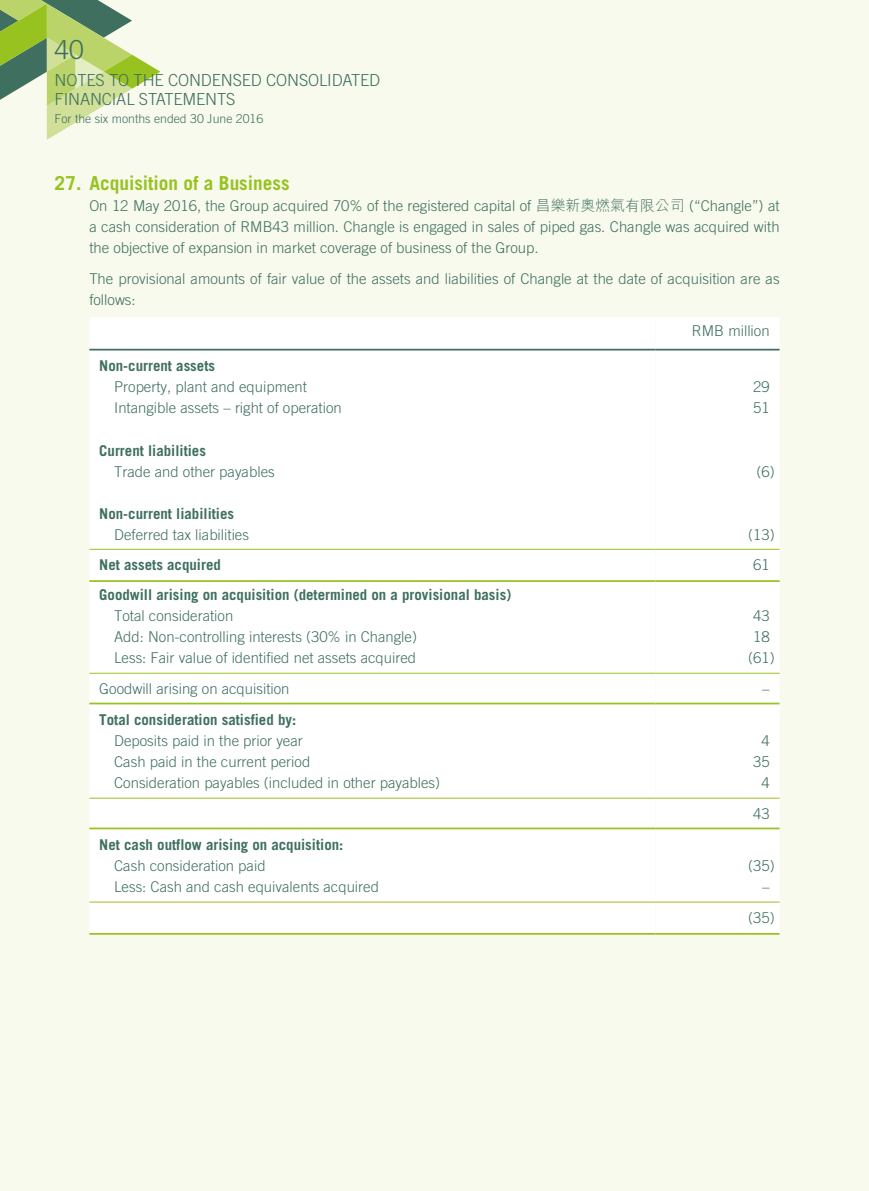
<style>
.page{position:relative;width:869px;height:1191px;background:#fff}
.page>*{position:absolute;margin:0;border:0;box-sizing:border-box;transform-origin:0 0}
.t1{font:300 26.25px "Trade Gothic LT Std";color:#3f6f5f}
.t2{font:700 19.25px "Trade Gothic LT Std";color:#98c21f}
.t3{font:300 16.62px/19.2px "Trade Gothic LT Std";letter-spacing:-.01em;color:#3f6f5f}
.t4{font:300 14.88px/21px "Trade Gothic LT Std";color:#3f6f5f}
.t5{font:700 14.88px "Trade Gothic LT Std";color:#3f6f5f}
.t6{font:300 12.25px "Trade Gothic LT Std";color:#3f6f5f}
.s1{font-family:"M Hei HK Light E Ten B5 H";font-weight:400}
</style>
<div class="page">
<div style="left:0;top:0;width:868px;height:1191px;background:#f7faed"></div>
<svg style="left:0;top:0;width:160px;height:140px"></svg>
<div style="left:89px;top:317px;width:566px;height:616px;background:#fff"></div>
<div style="left:655px;top:317px;width:124px;height:616px;background:#fff"></div>
<hr style="left:89px;top:349px;width:566px;height:1px;background:#3f6f5f">
<hr style="left:655px;top:349px;width:124px;height:1px;background:#3f6f5f">
<hr style="left:89px;top:549px;width:566px;height:1px;background:#98c21f">
<hr style="left:655px;top:549px;width:124px;height:1px;background:#98c21f">
<hr style="left:89px;top:580px;width:566px;height:2px;background:#98c21f">
<hr style="left:655px;top:580px;width:124px;height:2px;background:#98c21f">
<hr style="left:89px;top:673px;width:566px;height:1px;background:#98c21f">
<hr style="left:655px;top:673px;width:124px;height:1px;background:#98c21f">
<hr style="left:89px;top:702px;width:566px;height:2px;background:#98c21f">
<hr style="left:655px;top:702px;width:124px;height:2px;background:#98c21f">
<hr style="left:89px;top:798px;width:566px;height:1px;background:#98c21f">
<hr style="left:655px;top:798px;width:124px;height:1px;background:#98c21f">
<hr style="left:89px;top:827px;width:566px;height:2px;background:#98c21f">
<hr style="left:655px;top:827px;width:124px;height:2px;background:#98c21f">
<hr style="left:89px;top:901px;width:566px;height:1px;background:#98c21f">
<hr style="left:655px;top:901px;width:124px;height:1px;background:#98c21f">
<hr style="left:89px;top:933px;width:566px;height:1px;background:#98c21f">
<hr style="left:655px;top:933px;width:124px;height:1px;background:#98c21f">
<h1 class="t1" style="left:55px;top:40px;width:31px">40</h1>
<p class="t3" style="left:55px;top:72px;width:327px">NOTES TO THE CONDENSED CONSOLIDATED<br>FINANCIAL STATEMENTS</p>
<p class="t6" style="left:55px;top:114px;width:210px">For the six months ended 30 June 2016</p>
<p class="t2" style="left:55px;top:176px;width:236px">27. Acquisition of a Business</p>
<p class="t4" style="left:89px;top:197px;width:691px;text-align:justify">On 12 May 2016, the Group acquired 70% of the registered capital of <span class="s1">昌樂新奧燃氣有限公司</span> (“Changle”) at a cash consideration of RMB43 million. Changle is engaged in sales of piped gas. Changle was acquired with the objective of expansion in market coverage of business of the Group.</p>
<p class="t4" style="left:89px;top:270px;width:691px">The provisional amounts of fair value of the assets and liabilities of Changle at the date of acquisition are as follows:</p>
<p class="t4" style="left:691px;top:321px;width:79px">RMB million</p>
<p class="t5" style="left:99px;top:361px;width:117px">Non-current assets</p>
<p class="t4" style="left:114px;top:378px;width:194px">Property, plant and equipment</p>
<p class="t4" style="left:752px;top:378px;width:18px">29</p>
<p class="t4" style="left:114px;top:399px;width:229px">Intangible assets – right of operation</p>
<p class="t4" style="left:752px;top:399px;width:18px">51</p>
<p class="t5" style="left:99px;top:445px;width:108px">Current liabilities</p>
<p class="t4" style="left:114px;top:462px;width:162px">Trade and other payables</p>
<p class="t4" style="left:756px;top:462px;width:20px">(6)</p>
<p class="t5" style="left:99px;top:508px;width:136px">Non-current liabilities</p>
<p class="t4" style="left:114px;top:525px;width:136px">Deferred tax liabilities</p>
<p class="t4" style="left:747px;top:525px;width:28px">(13)</p>
<p class="t5" style="left:99px;top:560px;width:123px">Net assets acquired</p>
<p class="t4" style="left:752px;top:556px;width:18px">61</p>
<p class="t5" style="left:99px;top:590px;width:413px">Goodwill arising on acquisition (determined on a provisional basis)</p>
<p class="t4" style="left:114px;top:607px;width:121px">Total consideration</p>
<p class="t4" style="left:752px;top:607px;width:18px">43</p>
<p class="t4" style="left:114px;top:628px;width:304px">Add: Non-controlling interests (30% in Changle)</p>
<p class="t4" style="left:752px;top:628px;width:18px">18</p>
<p class="t4" style="left:114px;top:649px;width:303px">Less: Fair value of identified net assets acquired</p>
<p class="t4" style="left:747px;top:649px;width:28px">(61)</p>
<p class="t4" style="left:99px;top:680px;width:192px">Goodwill arising on acquisition</p>
<p class="t4" style="left:761px;top:680px;width:9px">–</p>
<p class="t5" style="left:99px;top:715px;width:198px">Total consideration satisfied by:</p>
<p class="t4" style="left:114px;top:732px;width:190px">Deposits paid in the prior year</p>
<p class="t4" style="left:761px;top:732px;width:10px">4</p>
<p class="t4" style="left:114px;top:753px;width:197px">Cash paid in the current period</p>
<p class="t4" style="left:752px;top:753px;width:18px">35</p>
<p class="t4" style="left:114px;top:774px;width:327px">Consideration payables (included in other payables)</p>
<p class="t4" style="left:752px;top:769px;width:18px;line-height:31px;text-align:center">4<br>43</p>
<p class="t5" style="left:99px;top:839px;width:245px">Net cash outflow arising on acquisition:</p>
<p class="t4" style="left:114px;top:857px;width:153px">Cash consideration paid</p>
<p class="t4" style="left:747px;top:857px;width:28px">(35)</p>
<p class="t4" style="left:114px;top:878px;width:266px">Less: Cash and cash equivalents acquired</p>
<p class="t4" style="left:747px;top:873px;width:28px;line-height:31px;text-indent:14px">– (35)</p>
</div>
